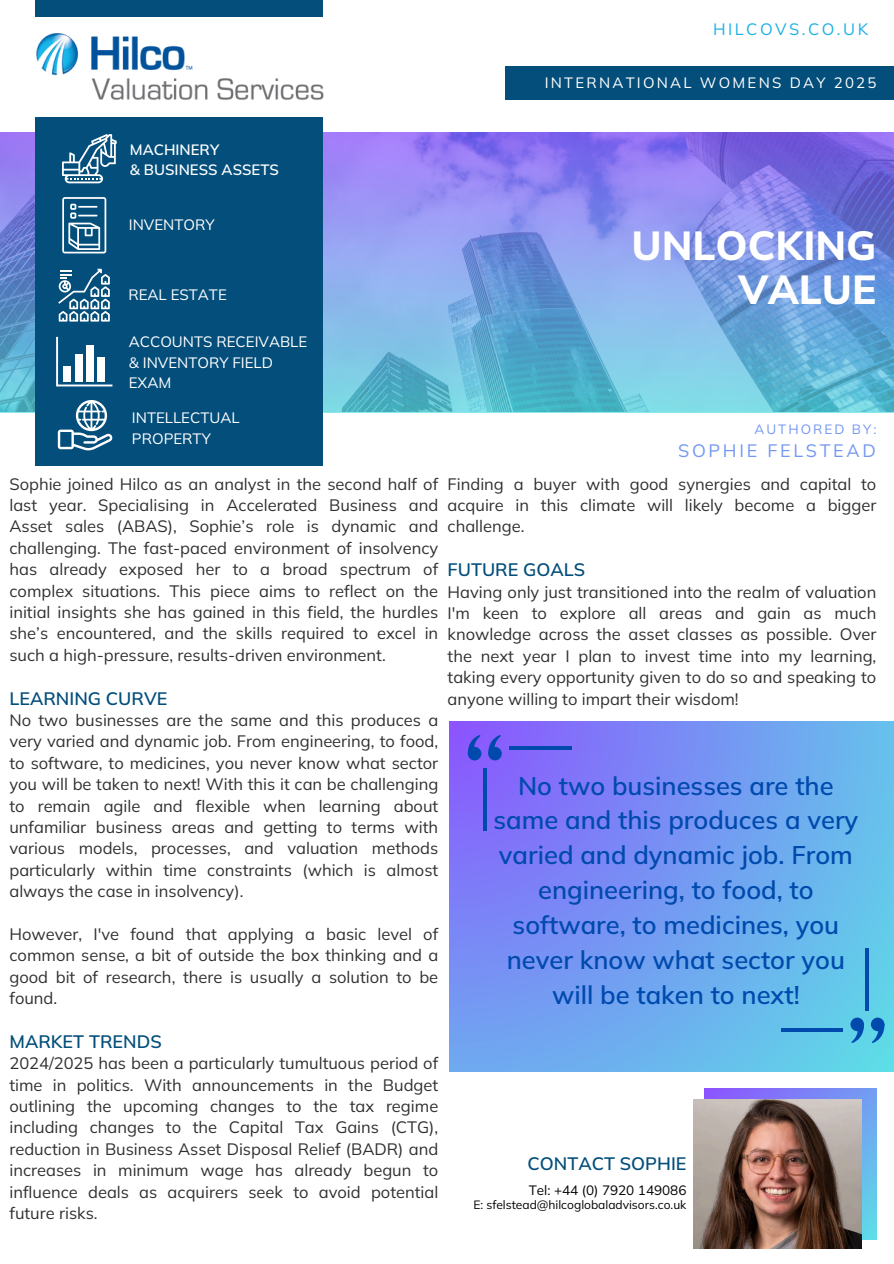
<style>
.page{position:relative;width:894px;height:1264px;background:#fff}
.page>*{position:absolute;margin:0;border:0;box-sizing:border-box;transform-origin:0 0}
.t1{font:800 40.5px/43.8px "Mulish";color:#fff;text-align:right}
.t2{font:600 25.5px/34.8px "Mulish";color:#004aad;text-align:center}
.t3{font:600 18px "Mulish";color:#034e7b}
.t4{font:18px "Mulish";letter-spacing:.15em;color:#7497f3}
.t5{font:16.5px/21.3px "Mulish";color:#313030;text-align:justify}
.t6{font:16.5px "Mulish";letter-spacing:.15em;color:#1eb1e6}
.t7{font:15px/20.2px "Mulish";color:#fff}
.t8{font:15px "Mulish";letter-spacing:.15em;color:#fff}
.t9{font:600 15px/20.2px "Mulish";color:#fff}
.t10{font:13.5px "Mulish";color:#000}
.t11{font:13.5px "Mulish";letter-spacing:.15em;color:#7497f3}
.t12{font:12px "Mulish";color:#000}
</style>
<div class="page">
<div style="left:35px;top:0;width:288px;height:16px;background:#034e7b"></div>
<img style="left:36px;top:34px;width:287px;height:66px">
<svg style="left:0;top:133px;width:893px;height:279px;background:#7a9ce2"></svg>
<div style="left:35px;top:117px;width:288px;height:349px;background:#034e7b"></div>
<div style="left:505px;top:67px;width:388px;height:33px;background:#034e7b"></div>
<svg style="left:62px;top:134px;width:55px;height:49px"></svg>
<svg style="left:62px;top:197px;width:44px;height:56px"></svg>
<svg style="left:58px;top:269px;width:52px;height:52px"></svg>
<svg style="left:56px;top:337px;width:56px;height:49px"></svg>
<div style="left:63px;top:366px;width:8px;height:15px;background:#fff"></div>
<div style="left:75px;top:353px;width:8px;height:28px;background:#fff"></div>
<div style="left:86px;top:345px;width:8px;height:36px;background:#fff"></div>
<div style="left:97px;top:357px;width:8px;height:24px;background:#fff"></div>
<svg style="left:58px;top:400px;width:54px;height:50px"></svg>
<svg style="left:704px;top:1088px;width:172px;height:151px;background:#779cec"></svg>
<img style="left:693px;top:1099px;width:167px;height:149px">
<svg style="left:449px;top:721px;width:444px;height:350px;background:#729ef1"></svg>
<svg style="left:850px;top:1017px;width:13px;height:14px"></svg>
<svg style="left:850px;top:1019px;width:15px;height:24px"></svg>
<svg style="left:870px;top:1017px;width:14px;height:14px"></svg>
<svg style="left:871px;top:1019px;width:13px;height:24px"></svg>
<hr style="left:865px;top:947px;width:3px;height:63px;background:#004aad">
<hr style="left:780px;top:1028px;width:63px;height:3px;background:#004aad">
<div style="left:488px;top:747px;width:13px;height:13px;background:#004aad;border-radius:50%"></div>
<svg style="left:487px;top:734px;width:14px;height:24px"></svg>
<div style="left:467px;top:747px;width:14px;height:13px;background:#004aad;border-radius:50%"></div>
<svg style="left:466px;top:734px;width:14px;height:24px"></svg>
<hr style="left:483px;top:767px;width:3px;height:63px;background:#004aad">
<hr style="left:509px;top:746px;width:62px;height:3px;background:#004aad">
<p class="t6" style="left:712px;top:18px;width:156px">HILCOVS.CO.UK</p>
<p class="t8" style="left:544px;top:73px;width:333px">INTERNATIONAL WOMENS DAY 2025</p>
<p class="t9" style="left:130px;top:139px;width:151px">MACHINERY<br>&amp; BUSINESS ASSETS</p>
<p class="t7" style="left:129px;top:214px;width:87px">INVENTORY</p>
<p class="t7" style="left:128px;top:284px;width:100px">REAL ESTATE</p>
<p class="t1" style="left:631px;top:223px;width:246px">UNLOCKING<br>VALUE</p>
<p class="t7" style="left:129px;top:332px;width:180px">ACCOUNTS RECEIVABLE &amp; INVENTORY FIELD<br>EXAM</p>
<p class="t7" style="left:132px;top:407px;width:109px">INTELLECTUAL</p>
<p class="t7" style="left:132px;top:428px;width:80px">PROPERTY</p>
<h4 class="t5" style="left:9px;top:472px;width:430px">Sophie joined Hilco as an analyst in the second half of last year. Specialising in Accelerated Business and Asset sales (ABAS), Sophie’s role is dynamic and challenging. The fast-paced environment of insolvency has already exposed her to a broad spectrum of complex situations. This piece aims to reflect on the initial insights she has gained in this field, the hurdles she’s encountered, and the skills required to excel in such a high-pressure, results-driven environment.</h4>
<p class="t3" style="left:9px;top:686px;width:159px">LEARNING CURVE</p>
<p class="t5" style="left:9px;top:709px;width:430px">No two businesses are the same and this produces a very varied and dynamic job. From engineering, to food, to software, to medicines, you never know what sector you will be taken to next! With this it can be challenging to remain agile and flexible when learning about unfamiliar business areas and getting to terms with various models, processes, and valuation methods particularly within time constraints (which is almost always the case in insolvency).</p>
<p class="t5" style="left:9px;top:922px;width:430px">However, I've found that applying a basic level of common sense, a bit of outside the box thinking and a good bit of research, there is usually a solution to be found.</p>
<h6 class="t3" style="left:9px;top:1029px;width:154px">MARKET TRENDS</h6>
<h6 class="t5" style="left:9px;top:1052px;width:430px">2024/2025 has been a particularly tumultuous period of time in politics. With announcements in the Budget outlining the upcoming changes to the tax regime including changes to the Capital Tax Gains (CTG), reduction in Business Asset Disposal Relief (BADR) and increases in minimum wage has already begun to influence deals as acquirers seek to avoid potential future risks.</h6>
<p class="t11" style="left:754px;top:420px;width:123px">AUTHORED BY:</p>
<p class="t4" style="left:678px;top:438px;width:199px">SOPHIE FELSTEAD</p>
<h5 class="t5" style="left:447px;top:472px;width:430px">Finding a buyer with good synergies and capital to acquire in this climate will likely become a bigger challenge.</h5>
<h5 class="t3" style="left:447px;top:558px;width:139px">FUTURE GOALS</h5>
<h5 class="t5" style="left:447px;top:580px;width:430px">Having only just transitioned into the realm of valuation I'm keen to explore all areas and gain as much knowledge across the asset classes as possible. Over the next year I plan to invest time into my learning, taking every opportunity given to do so and speaking to anyone willing to impart their wisdom!</h5>
<h5 class="t2" style="left:493px;top:767px;width:366px">No two businesses are the same and this produces a very varied and dynamic job. From engineering, to food, to software, to medicines, you never know what sector you will be taken to next!</h5>
<h4 class="t3" style="left:527px;top:1152px;width:160px">CONTACT SOPHIE</h4>
<h5 class="t10" style="left:528px;top:1181px;width:159px">Tel: +44 (0) 7920 149086</h5>
<h5 class="t12" style="left:473px;top:1197px;width:214px">E: sfelstead@hilcoglobaladvisors.co.uk</h5>
</div>
